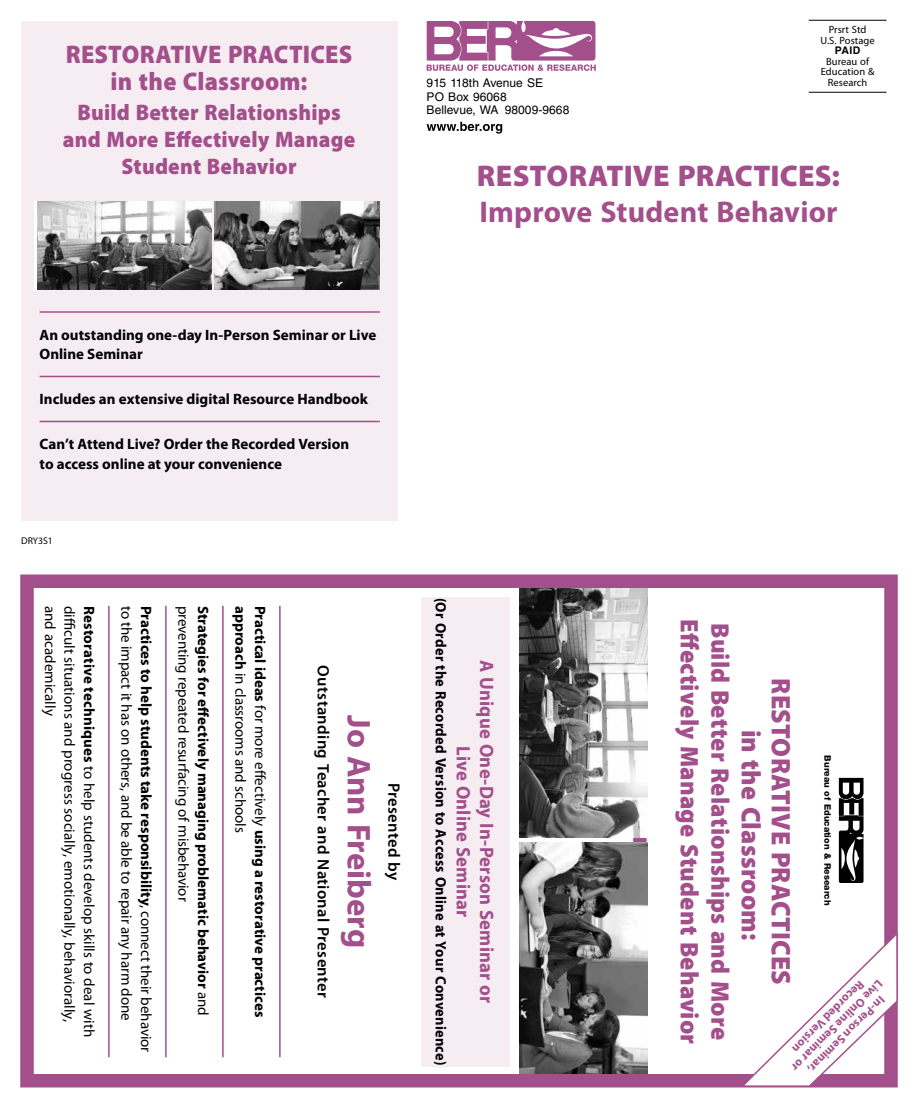
<style>
.page{position:relative;width:918px;height:1107px;background:#fff}
.page>*{position:absolute;margin:0;border:0;box-sizing:border-box;transform-origin:0 0}
.t1{font:700 33px "Myriad Pro";letter-spacing:-.005em;color:#a34f8b}
.t2{font:700 30px "Myriad Pro";letter-spacing:.005em;color:#a34f8b}
.t3{font:900 30px "Myriad Pro";letter-spacing:.005em;color:#a34f8b}
.t4{font:900 27px/30px "Myriad Pro";letter-spacing:.01em;color:#a34f8b;text-align:center;scale:.96 1}
.t5{font:900 25.5px "Myriad Pro";letter-spacing:.01em;color:#a34f8b;scale:.96 1}
.t6{font:900 25.5px/27px "Myriad Pro";letter-spacing:.01em;color:#a34f8b;text-align:center;scale:.95 1}
.t7{font:900 22.5px/27px "Myriad Pro";letter-spacing:.01em;color:#a34f8b;text-align:center;scale:.95 1}
.t8{font:700 19.5px/23.4px "Myriad Pro";letter-spacing:.01em;color:#a34f8b;text-align:center;scale:.96 1}
.t9{font:600 16.5px "Myriad Pro";letter-spacing:.02em;color:#000}
.t10{font:700 15px/19.5px "Myriad Pro";color:#000}
.t11{font:15px "Myriad Pro";color:#000}
.t12{font:700 15px "Myriad Pro";color:#000;scale:.96 1}
.t13{font:700 12px/25.5px "Myriad Pro";color:#a34f8b}
.t14{font:12px/13.5px "Helvetica LT Std";letter-spacing:.005em;color:#000}
.t15{font:10.5px/10.5px "Myriad Pro";letter-spacing:.005em;color:#000;text-align:center}
.t16{font:700 10.5px "Helvetica LT Std";color:#000}
.t17{font:9.75px "Myriad Pro";color:#000}
.t18{font:800 9px "Helvetica Neue LT Std";color:#000}
.s1{font-weight:700}
.s2{font-weight:400}
</style>
<div class="page">
<div style="left:21px;top:21px;width:376px;height:499px;background:#f6edf3"></div>
<hr style="left:279px;top:606px;width:2px;height:451px;background:#a34f8b">
<hr style="left:222px;top:606px;width:2px;height:451px;background:#a34f8b">
<hr style="left:165px;top:606px;width:2px;height:451px;background:#a34f8b">
<hr style="left:108px;top:606px;width:2px;height:451px;background:#a34f8b">
<hr style="left:809px;top:20px;width:78px;height:1px;background:#000">
<hr style="left:809px;top:92px;width:78px;height:1px;background:#000">
<svg style="left:427px;top:21px;width:169px;height:50px"></svg>
<svg style="left:427px;top:122px;width:75px;height:12px"></svg>
<div style="left:421px;top:597px;width:88px;height:469px;background:#f6edf3"></div>
<hr style="left:40px;top:311px;width:340px;height:2px;background:#a34f8b">
<hr style="left:40px;top:376px;width:340px;height:1px;background:#a34f8b">
<hr style="left:40px;top:421px;width:340px;height:1px;background:#a34f8b">
<svg style="left:839px;top:778px;width:25px;height:105px"></svg>
<img style="left:215px;top:202px;width:165px;height:88px">
<div style="left:34px;top:202px;width:177px;height:88px;background:linear-gradient(to bottom,#fff,#fff)"></div>
<img style="left:38px;top:202px;width:173px;height:88px">
<img style="left:520px;top:843px;width:128px;height:230px">
<img style="left:520px;top:589px;width:128px;height:249px">
<div style="left:20px;top:574px;width:878px;height:514px;border:14px solid #a34f8b"></div>
<svg style="left:739px;top:931px;width:159px;height:157px"></svg>
<h3 class="t6" style="left:66px;top:40px;width:303px">RESTORATIVE PRACTICES in the Classroom:</h3>
<h3 class="t7" style="left:63px;top:98px;width:309px">Build Better Relationships and More Effectively Manage<br>Student Behavior</h3>
<p class="t15" style="left:821px;top:24px;width:56px">Prsrt Std<br>U.S. Postage</p>
<p class="t16" style="left:835px;top:44px;width:27px">PAID</p>
<p class="t15" style="left:821px;top:56px;width:55px">Bureau of<br>Education &amp;</p>
<p class="t14" style="left:427px;top:76px;width:118px">915 118th Avenue SE</p>
<p class="t15" style="left:828px;top:77px;width:41px">Research</p>
<p class="t14" style="left:427px;top:90px;width:144px">PO Box 96068<br>Bellevue, WA 98009‑9668</p>
<h2 class="t3" style="left:477px;top:155px;width:365px">RESTORATIVE PRACTICES:</h2>
<h2 class="t2" style="left:479px;top:192px;width:360px">Improve Student Behavior</h2>
<p class="t10" style="left:40px;top:324px;width:338px">An outstanding one-day In-Person Seminar or Live<br>Online Seminar</p>
<p class="t10" style="left:40px;top:389px;width:330px">Includes an extensive digital Resource Handbook</p>
<p class="t10" style="left:40px;top:434px;width:311px">Can’t Attend Live? Order the Recorded Version to access online at your convenience</p>
<p class="t17" style="left:21px;top:535px;width:33px">DRY3S1</p>
<p class="t11" style="left:98px;top:606px;width:433px;rotate:90deg"><span class="s1">Restorative techniques</span> to help students develop skills to deal with</p>
<p class="t11" style="left:136px;top:606px;width:417px;rotate:90deg">to the impact it has on others, and be able to repair any harm done</p>
<p class="t11" style="left:59px;top:606px;width:111px;rotate:90deg">and academically</p>
<p class="t11" style="left:79px;top:606px;width:418px;rotate:90deg">difficult situations and progress socially, emotionally, behaviorally,</p>
<p class="t10" style="left:213px;top:606px;width:411px;rotate:90deg">Strategies for effectively managing problematic behavior <span class="s2">and</span></p>
<p class="t10" style="left:156px;top:606px;width:448px;rotate:90deg">Practices to help students take responsibility<span class="s2">, connect their behavior</span></p>
<p class="t11" style="left:193px;top:606px;width:297px;rotate:90deg">preventing repeated resurfacing of misbehavior</p>
<p class="t10" style="left:270px;top:606px;width:413px;rotate:90deg">Practical ideas <span class="s2">for more effectively</span> using a restorative practices approach <span class="s2">in classrooms and schools</span></p>
<p class="t9" style="left:334px;top:665px;width:334px;rotate:90deg">Outstanding Teacher and National Presenter</p>
<h1 class="t1" style="left:381px;top:715px;width:234px;rotate:90deg">Jo Ann Freiberg</h1>
<p class="t9" style="left:404px;top:783px;width:99px;rotate:90deg">Presented by</p>
<p class="t12" style="left:451px;top:598px;width:488px;rotate:90deg">(Or Order the Recorded Version to Access Online at Your Convenience)</p>
<h3 class="t8" style="left:499px;top:660px;width:359px;rotate:90deg">A Unique One-Day In-Person Seminar or<br>Live Online Seminar</h3>
<h3 class="t5" style="left:706px;top:619px;width:445px;rotate:90deg">Effectively Manage Student Behavior</h3>
<h3 class="t5" style="left:737px;top:623px;width:436px;rotate:90deg">Build Better Relationships and More</h3>
<h3 class="t4" style="left:797px;top:678px;width:321px;rotate:90deg">RESTORATIVE PRACTICES in the Classroom:</h3>
<p class="t18" style="left:833px;top:755px;width:151px;rotate:90deg">Bureau of Education &amp; Research</p>
<p class="t13" style="left:890px;top:991px;width:125px;rotate:135deg">Live Online Seminar or</p>
<p class="t13" style="left:892px;top:1007px;width:105px;rotate:135deg">In-Person Seminar,<br>Recorded Version</p>
</div>
